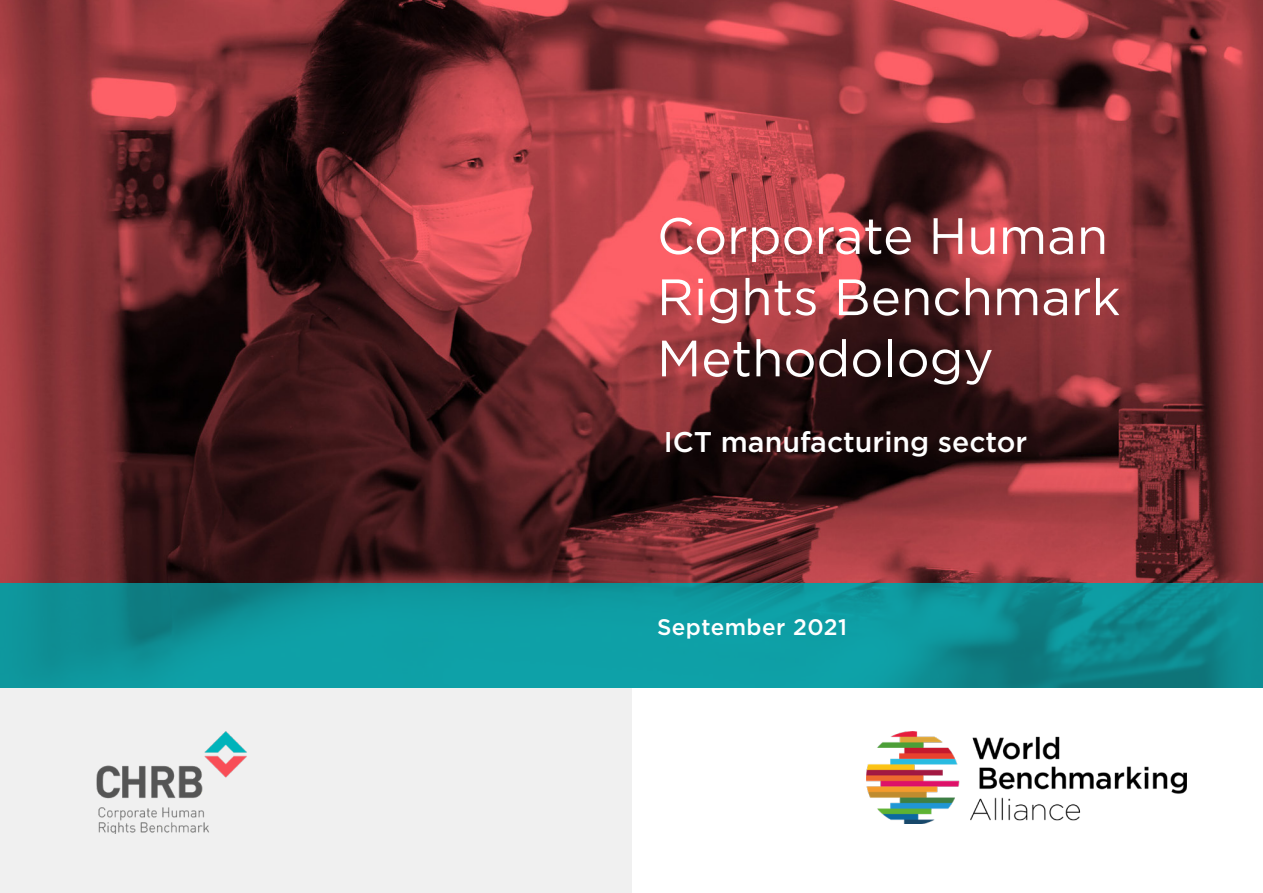
<style>
.page{position:relative;width:1263px;height:893px;background:#fff}
.page>*{position:absolute;margin:0;border:0;box-sizing:border-box;transform-origin:0 0}
.t1{font:51px/61.2px "Gotham";color:#fff}
.t2{font:500 28.5px "Gotham";color:#fff}
.t3{font:500 22.5px "Gotham";letter-spacing:.02em;color:#fff}
</style>
<div class="page">
<div style="left:0;top:687px;width:631px;height:206px;background:#f0f0f0"></div>
<img style="left:0;top:0;width:1263px;height:583px">
<img style="left:866px;top:731px;width:320px;height:93px">
<svg style="left:0;top:583px;width:1263px;height:104px;background:#0e949a"></svg>
<img style="left:96px;top:732px;width:151px;height:102px">
<p class="t1" style="left:657px;top:204px;width:465px">Corporate Human<br>Rights Benchmark<br>Methodology</p>
<p class="t2" style="left:664px;top:426px;width:365px">ICT manufacturing sector</p>
<p class="t3" style="left:657px;top:614px;width:192px">September 2021</p>
</div>
